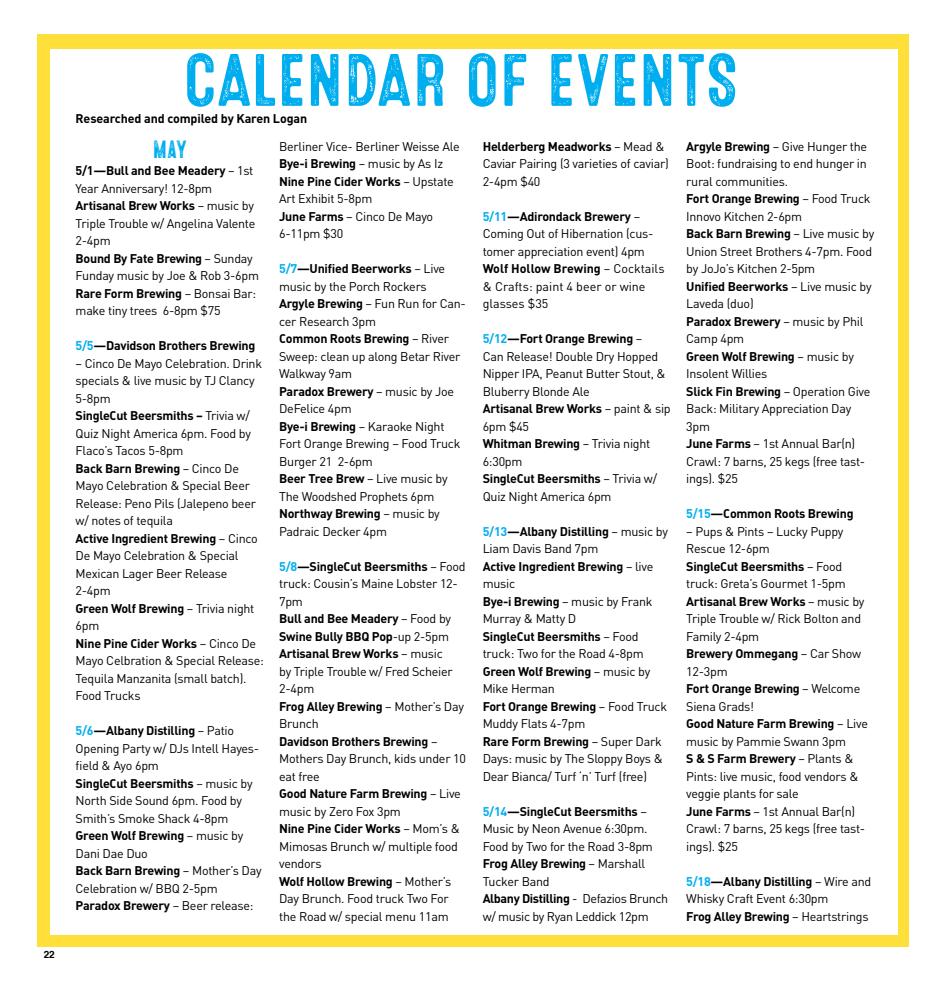
<style>
.page{position:relative;width:945px;height:990px;background:#fff}
.page>*{position:absolute;margin:0;border:0;box-sizing:border-box;transform-origin:0 0}
.t1{font:74.12px "Microbrew Soft Four";letter-spacing:-.02em;color:#00aeef}
.t2{font:25px "Microbrew Soft Four";color:#00aeef}
.t3{font:12.5px/17.5px "DIN";letter-spacing:-.02em;color:#000}
.t4{font:700 12.5px "DIN";letter-spacing:-.02em;color:#000}
.t5{font:700 10px "Helvetica";color:#000}
.s1{font-weight:700}
.s2{color:#00aeef}
.s3{font-weight:700;color:#00aeef}
</style>
<div class="page">
<div style="left:37px;top:34px;width:871px;height:913px;background:#ffe03a"></div>
<div style="left:51px;top:49px;width:847px;height:885px;background:#fff"></div>
<p class="t5" style="left:44px;top:946px;width:13px">22</p>
<h1 class="t1" style="left:184px;top:38px;width:557px">CALENDAR OF EVENTS</h1>
<p class="t4" style="left:76px;top:110px;width:233px">Researched and compiled by Karen Logan</p>
<h2 class="t2" style="left:152px;top:135px;width:36px">may</h2>
<p class="t3" style="left:76px;top:162px;width:185px"><span class="s1">5/1—Bull and Bee Meadery</span> – 1st<br>Year Anniversary! 12-8pm<br><span class="s1">Artisanal Brew Works</span> – music by<br>Triple Trouble w/ Angelina Valente<br>2-4pm<br><span class="s1">Bound By Fate Brewing</span> – Sunday<br>Funday music by Joe &amp; Rob 3-6pm<br><span class="s1">Rare Form Brewing</span> – Bonsai Bar: make tiny trees 6-8pm $75</p>
<p class="t4" style="left:76px;top:338px;width:181px"><span class="s2">5/5</span>—Davidson Brothers Brewing</p>
<p class="t3" style="left:76px;top:354px;width:190px">– Cinco De Mayo Celebration. Drink specials &amp; live music by TJ Clancy<br>5-8pm<br><span class="s1">SingleCut Beersmiths –</span> Trivia w/<br>Quiz Night America 6pm. Food by<br>Flaco’s Tacos 5-8pm<br><span class="s1">Back Barn Brewing</span> – Cinco De<br>Mayo Celebration &amp; Special Beer<br>Release: Peno Pils (Jalepeno beer w/ notes of tequila<br><span class="s1">Active Ingredient Brewing</span> – Cinco<br>De Mayo Celebration &amp; Special<br>Mexican Lager Beer Release<br>2-4pm<br><span class="s1">Green Wolf Brewing</span> – Trivia night<br>6pm<br><span class="s1">Nine Pine Cider Works</span> – Cinco De<br>Mayo Celbration &amp; Special Release:<br>Tequila Manzanita (small batch).<br>Food Trucks</p>
<p class="t3" style="left:76px;top:722px;width:188px"><span class="s3">5/6</span><span class="s1">—Albany Distilling</span> – Patio<br>Opening Party w/ DJs Intell Hayes&shy;field &amp; Ayo 6pm<br><span class="s1">SingleCut Beersmiths</span> – music by<br>North Side Sound 6pm. Food by<br>Smith’s Smoke Shack 4-8pm<br><span class="s1">Green Wolf Brewing</span> – music by<br>Dani Dae Duo<br><span class="s1">Back Barn Brewing</span> – Mother’s Day<br>Celebration w/ BBQ 2-5pm<br><span class="s1">Paradox Brewery</span> – Beer release:</p>
<p class="t3" style="left:279px;top:137px;width:182px">Berliner Vice- Berliner Weisse Ale<br><span class="s1">Bye-i Brewing</span> – music by As Iz<br><span class="s1">Nine Pine Cider Works</span> – Upstate<br>Art Exhibit 5-8pm<br><span class="s1">June Farms</span> – Cinco De Mayo<br>6-11pm $30</p>
<p class="t3" style="left:279px;top:260px;width:188px"><span class="s3">5/7</span><span class="s1">—Unified Beerworks</span> – Live music by the Porch Rockers<br><span class="s1">Argyle Brewing</span> – Fun Run for Can&shy;cer Research 3pm<br><span class="s1">Common Roots Brewing</span> – River<br>Sweep: clean up along Betar River<br>Walkway 9am<br><span class="s1">Paradox Brewery</span> – music by Joe<br>DeFelice 4pm<br><span class="s1">Bye-i Brewing</span> – Karaoke Night<br>Fort Orange Brewing – Food Truck<br>Burger 21 2-6pm<br><span class="s1">Beer Tree Brew</span> – Live music by<br>The Woodshed Prophets 6pm<br><span class="s1">Northway Brewing</span> – music by<br>Padraic Decker 4pm</p>
<p class="t3" style="left:279px;top:557px;width:188px"><span class="s3">5/8</span><span class="s1">—SingleCut Beersmiths</span> – Food truck: Cousin’s Maine Lobster 12-<br>7pm<br><span class="s1">Bull and Bee Meadery</span> – Food by<br><span class="s1">Swine Bully BBQ Pop</span>-up 2-5pm<br><span class="s1">Artisanal Brew Works</span> – music<br>by Triple Trouble w/ Fred Scheier<br>2-4pm<br><span class="s1">Frog Alley Brewing</span> – Mother’s Day<br>Brunch<br><span class="s1">Davidson Brothers Brewing</span> –<br>Mothers Day Brunch, kids under 10 eat free<br><span class="s1">Good Nature Farm Brewing</span> – Live music by Zero Fox 3pm<br><span class="s1">Nine Pine Cider Works</span> – Mom’s &amp;<br>Mimosas Brunch w/ multiple food vendors<br><span class="s1">Wolf Hollow Brewing</span> – Mother’s<br>Day Brunch. Food truck Two For the Road w/ special menu 11am</p>
<p class="t3" style="left:483px;top:137px;width:188px"><span class="s1">Helderberg Meadworks</span> – Mead &amp;<br>Caviar Pairing (3 varieties of caviar)<br>2-4pm $40</p>
<p class="t3" style="left:483px;top:207px;width:183px"><span class="s3">5/11</span><span class="s1">—Adirondack Brewery</span> –<br>Coming Out of Hibernation (cus&shy;tomer appreciation event) 4pm<br><span class="s1">Wolf Hollow Brewing</span> – Cocktails &amp; Crafts: paint 4 beer or wine glasses $35</p>
<p class="t3" style="left:483px;top:330px;width:190px"><span class="s3">5/12</span><span class="s1">—Fort Orange Brewing</span> –<br>Can Release! Double Dry Hopped<br>Nipper IPA, Peanut Butter Stout, &amp;<br>Bluberry Blonde Ale<br><span class="s1">Artisanal Brew Works</span> – paint &amp; sip<br>6pm $45<br><span class="s1">Whitman Brewing</span> – Trivia night<br>6:30pm<br><span class="s1">SingleCut Beersmiths</span> – Trivia w/<br>Quiz Night America 6pm</p>
<p class="t3" style="left:483px;top:522px;width:187px"><span class="s3">5/13</span><span class="s1">—Albany Distilling</span> – music by<br>Liam Davis Band 7pm<br><span class="s1">Active Ingredient Brewing</span> – live music<br><span class="s1">Bye-i Brewing</span> – music by Frank<br>Murray &amp; Matty D<br><span class="s1">SingleCut Beersmiths</span> – Food truck: Two for the Road 4-8pm<br><span class="s1">Green Wolf Brewing</span> – music by<br>Mike Herman<br><span class="s1">Fort Orange Brewing</span> – Food Truck<br>Muddy Flats 4-7pm<br><span class="s1">Rare Form Brewing</span> – Super Dark<br>Days: music by The Sloppy Boys &amp;<br>Dear Bianca/ Turf ‘n’ Turf (free)</p>
<p class="t3" style="left:483px;top:802px;width:187px"><span class="s3">5/14</span><span class="s1">—SingleCut Beersmiths</span> –<br>Music by Neon Avenue 6:30pm.<br>Food by Two for the Road 3-8pm<br><span class="s1">Frog Alley Brewing</span> – Marshall<br>Tucker Band<br><span class="s1">Albany Distilling</span> - Defazios Brunch w/ music by Ryan Leddick 12pm</p>
<p class="t3" style="left:686px;top:137px;width:190px"><span class="s1">Argyle Brewing</span> – Give Hunger the<br>Boot: fundraising to end hunger in rural communities.<br><span class="s1">Fort Orange Brewing</span> – Food Truck<br>Innovo Kitchen 2-6pm<br><span class="s1">Back Barn Brewing</span> – Live music by<br>Union Street Brothers 4-7pm. Food by JoJo’s Kitchen 2-5pm<br><span class="s1">Unified Beerworks</span> – Live music by<br>Laveda (duo)<br><span class="s1">Paradox Brewery</span> – music by Phil<br>Camp 4pm<br><span class="s1">Green Wolf Brewing</span> – music by<br>Insolent Willies<br><span class="s1">Slick Fin Brewing</span> – Operation Give<br>Back: Military Appreciation Day<br>3pm<br><span class="s1">June Farms</span> – 1st Annual Bar(n)<br>Crawl: 7 barns, 25 kegs (free tast&shy;ings). $25</p>
<p class="t4" style="left:686px;top:506px;width:169px"><span class="s2">5/15</span>—Common Roots Brewing</p>
<p class="t3" style="left:686px;top:522px;width:183px">– Pups &amp; Pints – Lucky Puppy<br>Rescue 12-6pm<br><span class="s1">SingleCut Beersmiths</span> – Food truck: Greta’s Gourmet 1-5pm<br><span class="s1">Artisanal Brew Works</span> – music by<br>Triple Trouble w/ Rick Bolton and<br>Family 2-4pm<br><span class="s1">Brewery Ommegang</span> – Car Show<br>12-3pm<br><span class="s1">Fort Orange Brewing</span> – Welcome<br>Siena Grads!<br><span class="s1">Good Nature Farm Brewing</span> – Live music by Pammie Swann 3pm<br><span class="s1">S &amp; S Farm Brewery</span> – Plants &amp;<br>Pints: live music, food vendors &amp; veggie plants for sale<br><span class="s1">June Farms</span> – 1st Annual Bar(n)<br>Crawl: 7 barns, 25 kegs (free tast&shy;ings). $25</p>
<p class="t3" style="left:686px;top:872px;width:187px"><span class="s3">5/18</span><span class="s1">—Albany Distilling</span> – Wire and<br>Whisky Craft Event 6:30pm<br><span class="s1">Frog Alley Brewing</span> – Heartstrings</p>
</div>
